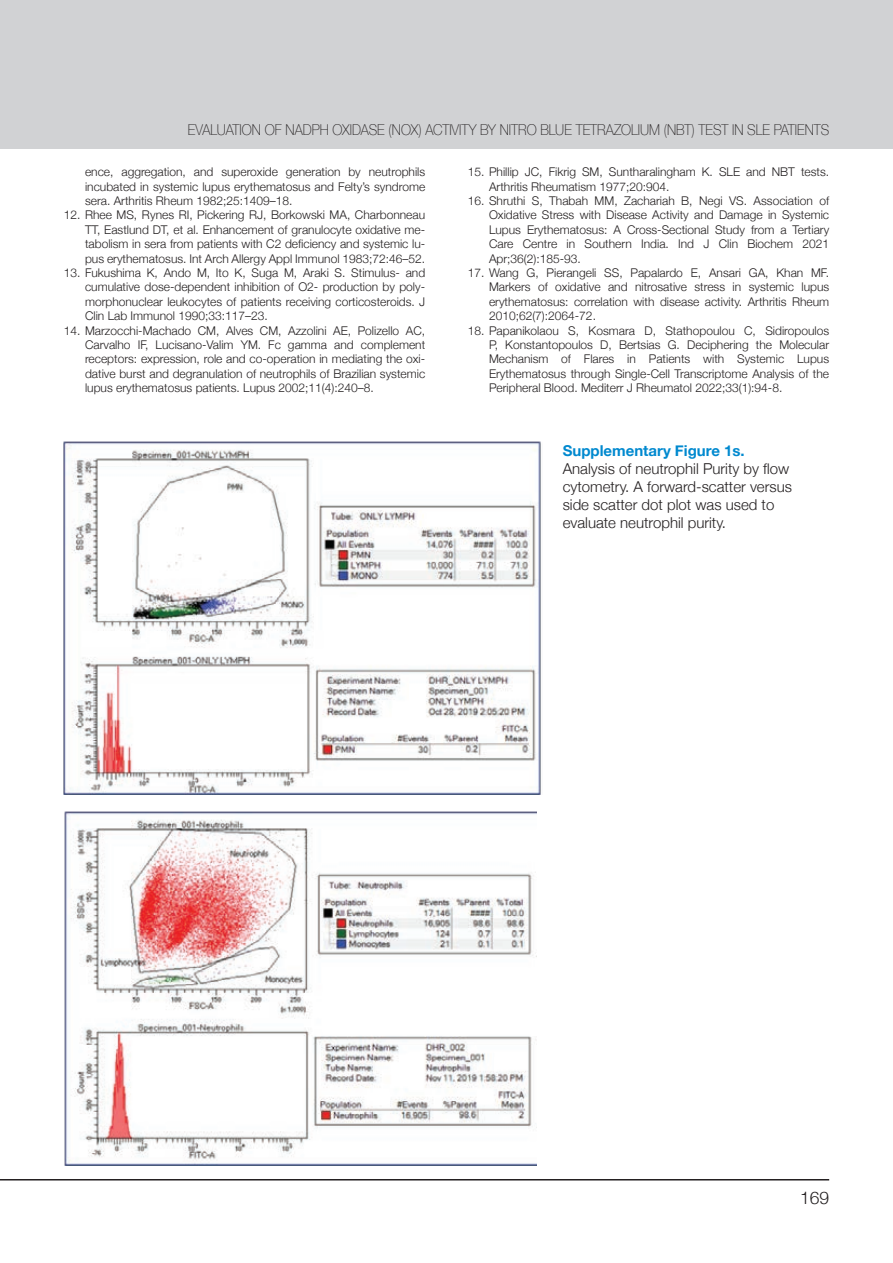
<style>
.page{position:relative;width:893px;height:1263px;background:#fff}
.page>*{position:absolute;margin:0;border:0;box-sizing:border-box;transform-origin:0 0}
.t1{font:300 17.4px "Helvetica Neue";color:#231f20}
.t2{font:300 15px/18px "Helvetica Neue";color:#231f20}
.t3{font:100 15px "Helvetica Neue";color:#231f20;scale:.9 1}
.t4{font:700 15px "Helvetica Neue";color:#0089cf}
.t5{font:300 12px/14.4px "Helvetica Neue";color:#231f20;text-align:justify}
</style>
<div class="page">
<hr style="left:0;top:1179px;width:829px;height:1px;background:#231f20">
<div style="left:0;top:0;width:893px;height:149px;background:#d1d2d4"></div>
<img style="left:64px;top:812px;width:473px;height:353px">
<img style="left:64px;top:441px;width:477px;height:353px">
<p class="t3" style="left:188px;top:119px;width:714px">EVALUATION OF NADPH OXIDASE (NOX) ACTIVITY BY NITRO BLUE TETRAZOLIUM (NBT) TEST IN SLE PATIENTS</p>
<p class="t3" style="left:799px;top:119px;width:36px">TITLE</p>
<p class="t5" style="left:85px;top:164px;width:342px">ence, aggregation, and superoxide generation by neutrophils incubated in systemic lupus erythematosus and Felty’s syndrome sera. Arthritis Rheum 1982;25:1409–18.</p>
<p class="t5" style="left:85px;top:207px;width:342px;text-indent:-21px">12. Rhee MS, Rynes RI, Pickering RJ, Borkowski MA, Charbonneau TT, Eastlund DT, et al. Enhancement of granulocyte oxidative me&shy;tabolism in sera from patients with C2 deficiency and systemic lu&shy;pus erythematosus. Int Arch Allergy Appl Immunol 1983;72:46–52.</p>
<p class="t5" style="left:85px;top:265px;width:342px;text-indent:-21px">13. Fukushima K, Ando M, Ito K, Suga M, Araki S. Stimulus- and cumulative dose-dependent inhibition of O2- production by poly&shy;morphonuclear leukocytes of patients receiving corticosteroids. J Clin Lab Immunol 1990;33:117–23.</p>
<p class="t5" style="left:85px;top:322px;width:342px;text-indent:-21px">14. Marzocchi-Machado CM, Alves CM, Azzolini AE, Polizello AC, Carvalho IF, Lucisano-Valim YM. Fc gamma and complement receptors: expression, role and co-operation in mediating the oxi&shy;dative burst and degranulation of neutrophils of Brazilian systemic lupus erythematosus patients. Lupus 2002;11(4):240–8.</p>
<p class="t5" style="left:489px;top:164px;width:342px;text-indent:-21px">15. Phillip JC, Fikrig SM, Suntharalingham K. SLE and NBT tests.<br>Arthritis Rheumatism 1977;20:904.</p>
<p class="t5" style="left:489px;top:193px;width:342px;text-indent:-21px">16. Shruthi S, Thabah MM, Zachariah B, Negi VS. Association of Oxidative Stress with Disease Activity and Damage in Systemic Lupus Erythematosus: A Cross-Sectional Study from a Tertiary Care Centre in Southern India. Ind J Clin Biochem 2021<br>Apr;36(2):185-93.</p>
<p class="t5" style="left:489px;top:265px;width:342px;text-indent:-21px">17. Wang G, Pierangeli SS, Papalardo E, Ansari GA, Khan MF.<br>Markers of oxidative and nitrosative stress in systemic lupus erythematosus: correlation with disease activity. Arthritis Rheum 2010;62(7):2064-72.</p>
<p class="t5" style="left:489px;top:322px;width:342px;text-indent:-21px">18. Papanikolaou S, Kosmara D, Stathopoulou C, Sidiropoulos P, Konstantopoulos D, Bertsias G. Deciphering the Molecular Mechanism of Flares in Patients with Systemic Lupus Erythematosus through Single-Cell Transcriptome Analysis of the Peripheral Blood. Mediterr J Rheumatol 2022;33(1):94-8.</p>
<p class="t4" style="left:563px;top:439px;width:183px">Supplementary Figure 1s.</p>
<p class="t2" style="left:563px;top:458px;width:231px">Analysis of neutrophil Purity by flow cytometry. A forward-scatter versus side scatter dot plot was used to evaluate neutrophil purity.</p>
<h1 class="t1" style="left:800px;top:1184px;width:31px">169</h1>
</div>
